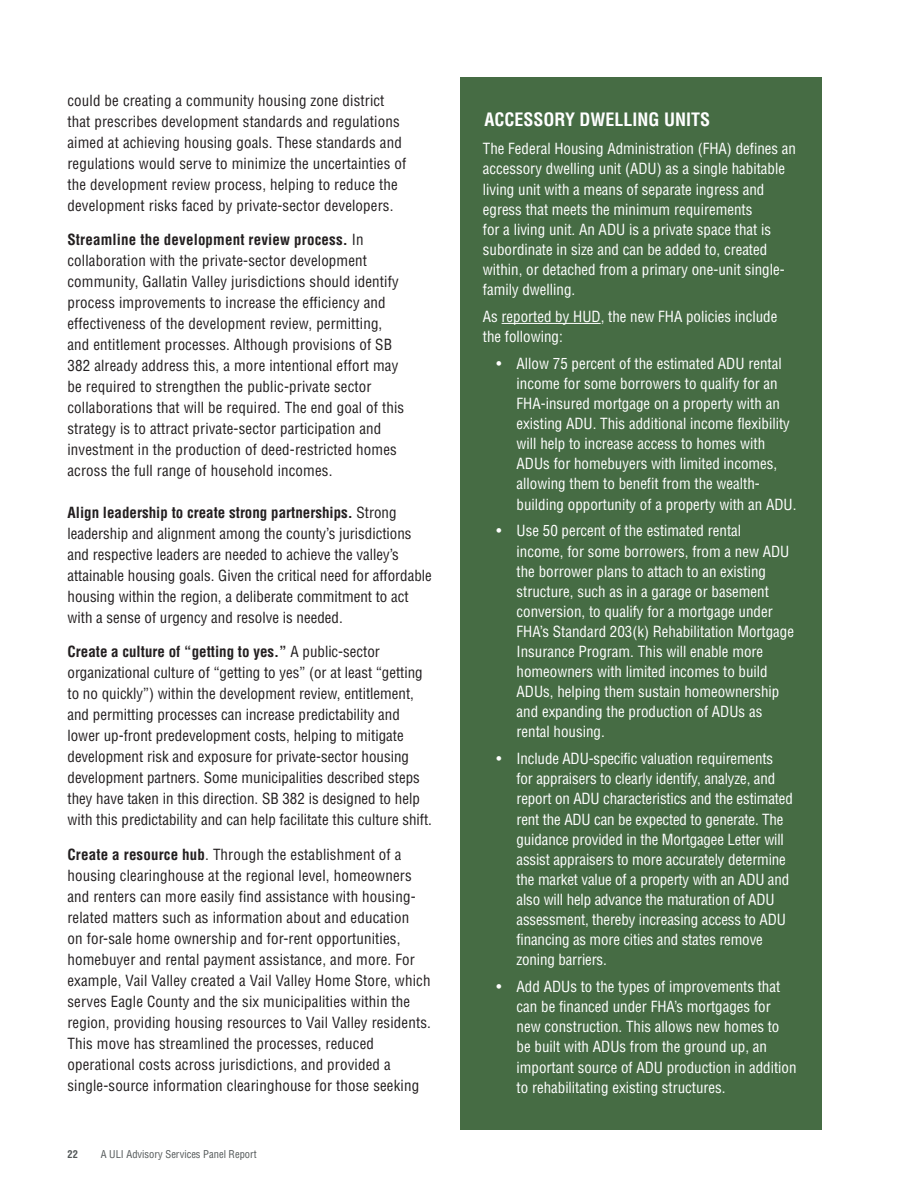
<style>
.page{position:relative;width:918px;height:1188px;background:#fff}
.page>*{position:absolute;margin:0;border:0;box-sizing:border-box;transform-origin:0 0}
.Cashiers_body_text{font:700 condensed 18px "Helvetica";color:#fff}
.Cashiers_body_text-2{font:condensed 15px/21px "Helvetica";letter-spacing:.01em;color:#231f20}
.Cashiers_body_text_last_paragraph{font:condensed 15px/20.1px "Helvetica";color:#fff}
.t1{font:condensed 10.5px "Helvetica";color:#525758}
.t2{font:700 condensed 10.5px "Helvetica";color:#525758}
.s1{font-weight:700}
</style>
<div class="page">
<div style="left:460px;top:77px;width:362px;height:1053px;background:#466c44"></div>
<hr style="left:502px;top:323px;width:99px;height:1px;background:#fff">
<p class="Cashiers_body_text-2" style="left:68px;top:90px;width:340px">could be creating a community housing zone district that prescribes development standards and regulations aimed at achieving housing goals. These standards and regulations would serve to minimize the uncertainties of the development review process, helping to reduce the development risks faced by private-sector developers.</p>
<p class="Cashiers_body_text-2" style="left:68px;top:229px;width:338px"><span class="s1">Streamline the development review process.</span> In collaboration with the private-sector development community, Gallatin Valley jurisdictions should identify process improvements to increase the efficiency and effectiveness of the development review, permitting, and entitlement processes. Although provisions of SB 382 already address this, a more intentional effort may be required to strengthen the public-private sector collaborations that will be required. The end goal of this strategy is to attract private-sector participation and investment in the production of deed-restricted homes across the full range of household incomes.</p>
<p class="Cashiers_body_text-2" style="left:68px;top:501px;width:366px"><span class="s1">Align leadership to create strong partnerships.</span> Strong leadership and alignment among the county’s jurisdictions and respective leaders are needed to achieve the valley’s attainable housing goals. Given the critical need for affordable housing within the region, a deliberate commitment to act with a sense of urgency and resolve is needed.</p>
<p class="Cashiers_body_text-2" style="left:68px;top:641px;width:366px"><span class="s1">Create a culture of “getting to yes.”</span> A public-sector organizational culture of “getting to yes” (or at least “getting to no quickly”) within the development review, entitlement, and permitting processes can increase predictability and lower up-front predevelopment costs, helping to mitigate development risk and exposure for private-sector housing development partners. Some municipalities described steps they have taken in this direction. SB 382 is designed to help with this predictability and can help facilitate this culture shift.</p>
<p class="Cashiers_body_text-2" style="left:68px;top:843px;width:365px"><span class="s1">Create a resource hub</span>. Through the establishment of a housing clearinghouse at the regional level, homeowners and renters can more easily find assistance with housing&shy;related matters such as information about and education<br>on for-sale home ownership and for-rent opportunities, homebuyer and rental payment assistance, and more. For example, Vail Valley created a Vail Valley Home Store, which serves Eagle County and the six municipalities within the region, providing housing resources to Vail Valley residents.<br>This move has streamlined the processes, reduced operational costs across jurisdictions, and provided a single-source information clearinghouse for those seeking</p>
<p class="t2" style="left:68px;top:1148px;width:12px">22</p>
<p class="t1" style="left:101px;top:1148px;width:157px">A ULI Advisory Services Panel Report</p>
<p class="Cashiers_body_text" style="left:484px;top:108px;width:227px">ACCESSORY DWELLING UNITS</p>
<p class="Cashiers_body_text_last_paragraph" style="left:483px;top:139px;width:315px">The Federal Housing Administration (FHA) defines an accessory dwelling unit (ADU) as a single habitable living unit with a means of separate ingress and egress that meets the minimum requirements<br>for a living unit. An ADU is a private space that is subordinate in size and can be added to, created within, or detached from a primary one-unit single&shy;family dwelling.</p>
<p class="Cashiers_body_text_last_paragraph" style="left:483px;top:306px;width:296px">As reported by HUD, the new FHA policies include the following:</p>
<p class="Cashiers_body_text_last_paragraph" style="left:517px;top:353px;width:281px;text-indent:-20px">• Allow 75 percent of the estimated ADU rental income for some borrowers to qualify for an FHA-insured mortgage on a property with an existing ADU. This additional income flexibility will help to increase access to homes with ADUs for homebuyers with limited incomes, allowing them to benefit from the wealth&shy;building opportunity of a property with an ADU.</p>
<p class="Cashiers_body_text_last_paragraph" style="left:517px;top:521px;width:279px;text-indent:-20px">• Use 50 percent of the estimated rental<br>income, for some borrowers, from a new ADU the borrower plans to attach to an existing structure, such as in a garage or basement conversion, to qualify for a mortgage under FHA’s Standard 203(k) Rehabilitation Mortgage Insurance Program. This will enable more homeowners with limited incomes to build ADUs, helping them sustain homeownership and expanding the production of ADUs as rental housing.</p>
<p class="Cashiers_body_text_last_paragraph" style="left:517px;top:749px;width:278px;text-indent:-20px">• Include ADU-specific valuation requirements for appraisers to clearly identify, analyze, and report on ADU characteristics and the estimated rent the ADU can be expected to generate. The guidance provided in the Mortgagee Letter will assist appraisers to more accurately determine the market value of a property with an ADU and also will help advance the maturation of ADU assessment, thereby increasing access to ADU financing as more cities and states remove zoning barriers.</p>
<p class="Cashiers_body_text_last_paragraph" style="left:517px;top:977px;width:282px;text-indent:-20px">• Add ADUs to the types of improvements that can be financed under FHA’s mortgages for new construction. This allows new homes to be built with ADUs from the ground up, an important source of ADU production in addition to rehabilitating existing structures.</p>
</div>
